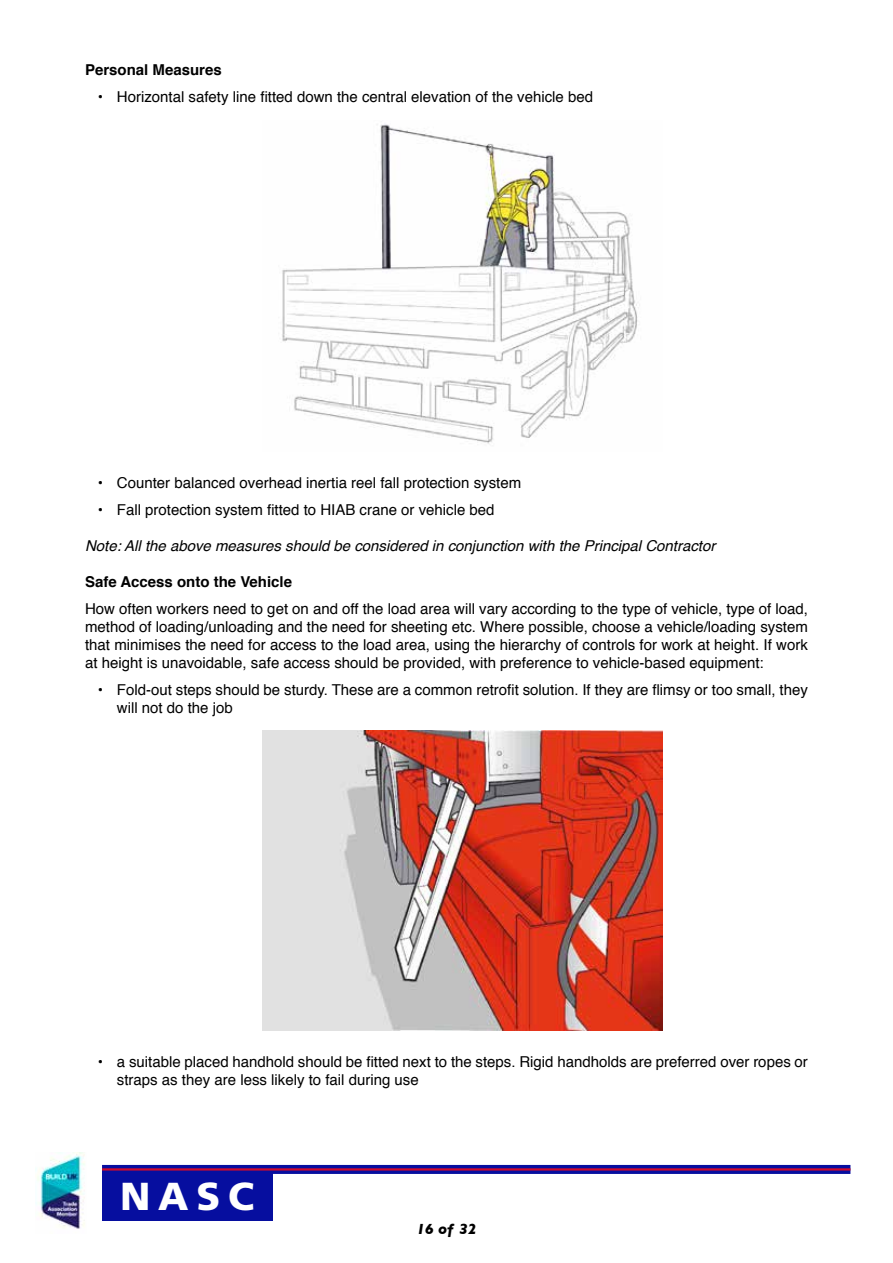
<style>
.page{position:relative;width:893px;height:1263px;background:#fff}
.page>*{position:absolute;margin:0;border:0;box-sizing:border-box;transform-origin:0 0}
.t1{font:900 39px "Frutiger";color:#fff}
.t2{font:15px/18px "Helvetica";color:#000}
.t3{font:italic 15px "Helvetica";color:#000}
.t4{font:700 15px "Helvetica";color:#000}
.t5{font:italic 700 15px "Gill Sans";color:#000}
</style>
<div class="page">
<div style="left:102px;top:1169px;width:170px;height:51px;background:#060e9f"></div>
<svg style="left:102px;top:1165px;width:748px;height:9px;background:#170f96"></svg>
<hr style="left:102px;top:1168px;width:748px;height:2px;background:#cf0a2c">
<img style="left:35px;top:1152px;width:50px;height:77px">
<img style="left:282px;top:124px;width:357px;height:320px">
<img style="left:263px;top:731px;width:399px;height:299px">
<p class="t4" style="left:85px;top:58px;width:138px">Personal Measures</p>
<p class="t2" style="left:98px;top:88px;width:497px">• Horizontal safety line fitted down the central elevation of the vehicle bed</p>
<p class="t2" style="left:98px;top:474px;width:425px">• Counter balanced overhead inertia reel fall protection system</p>
<p class="t2" style="left:98px;top:501px;width:398px">• Fall protection system fitted to HIAB crane or vehicle bed</p>
<p class="t3" style="left:85px;top:534px;width:632px">Note: All the above measures should be considered in conjunction with the Principal Contractor</p>
<p class="t4" style="left:85px;top:569px;width:209px">Safe Access onto the Vehicle</p>
<p class="t2" style="left:85px;top:600px;width:724px;text-align:justify">How often workers need to get on and off the load area will vary according to the type of vehicle, type of load, method of loading/unloading and the need for sheeting etc. Where possible, choose a vehicle/loading system that minimises the need for access to the load area, using the hierarchy of controls for work at height. If work at height is unavoidable, safe access should be provided, with preference to vehicle-based equipment:</p>
<p class="t2" style="left:117px;top:681px;width:692px;text-indent:-19px">• Fold-out steps should be sturdy. These are a common retrofit solution. If they are flimsy or too small, they will not do the job</p>
<p class="t2" style="left:117px;top:1053px;width:692px;text-indent:-19px">• a suitable placed handhold should be fitted next to the steps. Rigid handholds are preferred over ropes or straps as they are less likely to fail during use</p>
<h1 class="t1" style="left:120px;top:1173px;width:135px">NASC</h1>
<p class="t5" style="left:416px;top:1220px;width:62px">16 of 32</p>
</div>
